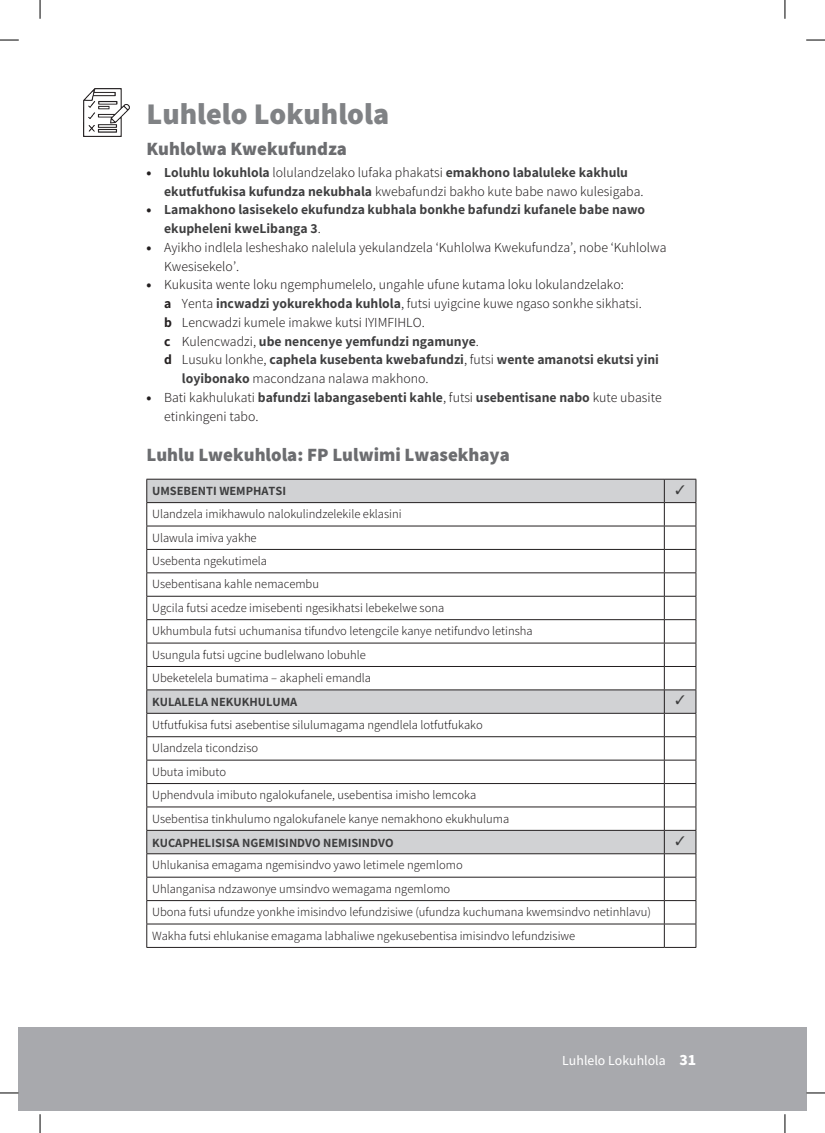
<style>
.page{position:relative;width:825px;height:1133px;background:#fff}
.page>*{position:absolute;margin:0;border:0;box-sizing:border-box;transform-origin:0 0}
.t1{font:800 30px "Assistant";color:#808285}
.t2{font:800 18.75px "Assistant";color:#6c6d70}
.t3{font:300 13.75px/18.8px "Assistant";color:#231f20}
.t4{font:700 13.75px/18.8px "Assistant";color:#3e3e3f}
.t5{font:500 13.75px "Assistant";color:#fff}
.t6{font:300 12.5px/23.4px "Assistant";color:#231f20}
.t7{font:700 12.5px "Assistant";color:#3e3e3f}
.s1{font-weight:800;color:#231f20}
.s2{font-weight:300;color:#231f20}
.s3{font-weight:800}
.s4{font-weight:700}
.s5{font-weight:700;color:#3e3e3f}
.s6{color:#231f20}
.s7{font-family:"Noto Sans JP";font-weight:900}
</style>
<div class="page">
<div style="left:40px;top:1027px;width:765px;height:83px;background:#a8a9ad"></div>
<div style="left:19px;top:1027px;width:21px;height:83px;background:#a8a9ad"></div>
<div style="left:147px;top:480px;width:548px;height:22px;background:#d1d2d4"></div>
<svg style="left:147px;top:503px;width:548px;height:444px"></svg>
<hr style="left:146px;top:479px;width:518px;height:1px;background:#231f20">
<hr style="left:664px;top:479px;width:32px;height:1px;background:#231f20">
<hr style="left:146px;top:502px;width:518px;height:1px;background:#231f20">
<hr style="left:664px;top:502px;width:32px;height:1px;background:#231f20">
<hr style="left:146px;top:525px;width:518px;height:1px;background:#231f20">
<hr style="left:664px;top:525px;width:32px;height:1px;background:#231f20">
<hr style="left:146px;top:689px;width:518px;height:1px;background:#231f20">
<hr style="left:664px;top:689px;width:32px;height:1px;background:#231f20">
<hr style="left:146px;top:713px;width:518px;height:1px;background:#231f20">
<hr style="left:664px;top:713px;width:32px;height:1px;background:#231f20">
<hr style="left:146px;top:549px;width:518px;height:1px;background:#231f20">
<hr style="left:146px;top:830px;width:518px;height:1px;background:#231f20">
<svg style="left:146px;top:479px;width:1px;height:468px"></svg>
<hr style="left:664px;top:830px;width:32px;height:1px;background:#231f20">
<svg style="left:663px;top:479px;width:1px;height:468px"></svg>
<svg style="left:695px;top:479px;width:1px;height:468px"></svg>
<hr style="left:146px;top:853px;width:518px;height:1px;background:#231f20">
<hr style="left:664px;top:853px;width:32px;height:1px;background:#231f20">
<hr style="left:664px;top:549px;width:32px;height:1px;background:#231f20">
<hr style="left:146px;top:947px;width:518px;height:1px;background:#231f20">
<hr style="left:664px;top:947px;width:32px;height:1px;background:#231f20">
<hr style="left:146px;top:572px;width:518px;height:1px;background:#231f20">
<hr style="left:664px;top:572px;width:32px;height:1px;background:#231f20">
<hr style="left:146px;top:596px;width:518px;height:1px;background:#231f20">
<hr style="left:664px;top:596px;width:32px;height:1px;background:#231f20">
<hr style="left:146px;top:619px;width:518px;height:1px;background:#231f20">
<hr style="left:664px;top:619px;width:32px;height:1px;background:#231f20">
<hr style="left:146px;top:642px;width:518px;height:1px;background:#231f20">
<hr style="left:664px;top:642px;width:32px;height:1px;background:#231f20">
<hr style="left:146px;top:666px;width:518px;height:1px;background:#231f20">
<hr style="left:664px;top:666px;width:32px;height:1px;background:#231f20">
<hr style="left:146px;top:736px;width:518px;height:1px;background:#231f20">
<hr style="left:664px;top:736px;width:32px;height:1px;background:#231f20">
<hr style="left:146px;top:759px;width:518px;height:1px;background:#231f20">
<hr style="left:664px;top:759px;width:32px;height:1px;background:#231f20">
<hr style="left:146px;top:783px;width:518px;height:1px;background:#231f20">
<hr style="left:664px;top:783px;width:32px;height:1px;background:#231f20">
<hr style="left:146px;top:806px;width:518px;height:1px;background:#231f20">
<hr style="left:664px;top:806px;width:32px;height:1px;background:#231f20">
<hr style="left:146px;top:876px;width:518px;height:1px;background:#231f20">
<hr style="left:664px;top:876px;width:32px;height:1px;background:#231f20">
<hr style="left:146px;top:900px;width:518px;height:1px;background:#231f20">
<hr style="left:664px;top:900px;width:32px;height:1px;background:#231f20">
<hr style="left:146px;top:923px;width:518px;height:1px;background:#231f20">
<hr style="left:664px;top:923px;width:32px;height:1px;background:#231f20">
<img style="left:84px;top:89px;width:45px;height:47px">
<svg style="left:0;top:39px;width:19px;height:2px"></svg>
<svg style="left:806px;top:39px;width:18px;height:2px"></svg>
<svg style="left:0;top:1092px;width:19px;height:1px"></svg>
<svg style="left:805px;top:1092px;width:19px;height:1px"></svg>
<svg style="left:39px;top:0;width:2px;height:19px"></svg>
<svg style="left:39px;top:1114px;width:2px;height:18px"></svg>
<svg style="left:784px;top:0;width:1px;height:19px"></svg>
<svg style="left:784px;top:1114px;width:1px;height:18px"></svg>
<svg style="left:675px;top:485px;width:9px;height:9px"></svg>
<svg style="left:675px;top:695px;width:9px;height:9px"></svg>
<svg style="left:675px;top:836px;width:9px;height:9px"></svg>
<h1 class="t1" style="left:146px;top:93px;width:244px">Luhlelo Lokuhlola</h1>
<h2 class="t2" style="left:146px;top:135px;width:202px">Kuhlolwa Kwekufundza</h2>
<p class="t4" style="left:164px;top:162px;width:480px;text-indent:-18px"><span class="s1">•</span> Loluhlu lokuhlola <span class="s2">lolulandzelako lufaka phakatsi</span> emakhono labaluleke kakhulu ekutfutfukisa kufundza nekubhala <span class="s2">kwebafundzi bakho kute babe nawo kulesigaba.</span></p>
<p class="t4" style="left:164px;top:200px;width:482px;text-indent:-18px"><span class="s1">•</span> Lamakhono lasisekelo ekufundza kubhala bonkhe bafundzi kufanele babe nawo ekupheleni kweLibanga 3<span class="s2">.</span></p>
<p class="t3" style="left:164px;top:237px;width:503px;text-indent:-18px"><span class="s3">•</span> Ayikho indlela lesheshako nalelula yekulandzela ‘Kuhlolwa Kwekufundza’, nobe ‘Kuhlolwa<br>Kwesisekelo’.</p>
<p class="t3" style="left:146px;top:275px;width:478px"><span class="s3">•</span> Kukusita wente loku ngemphumelelo, ungahle ufune kutama loku lokulandzelako:</p>
<p class="t3" style="left:164px;top:293px;width:479px"><span class="s4">a</span> Yenta <span class="s5">incwadzi yokurekhoda kuhlola</span>, futsi uyigcine kuwe ngaso sonkhe sikhatsi.</p>
<p class="t3" style="left:164px;top:312px;width:262px"><span class="s4">b</span> Lencwadzi kumele imakwe kutsi IYIMFIHLO.</p>
<p class="t4" style="left:164px;top:331px;width:316px"><span class="s6">c</span> <span class="s2">Kulencwadzi,</span> ube nencenye yemfundzi ngamunye<span class="s2">.</span></p>
<p class="t4" style="left:164px;top:350px;width:496px"><span class="s6">d</span> <span class="s2">Lusuku lonkhe,</span> caphela kusebenta kwebafundzi<span class="s2">, futsi</span> wente amanotsi ekutsi yini</p>
<p class="t3" style="left:182px;top:368px;width:248px"><span class="s5">loyibonako</span> macondzana nalawa makhono.</p>
<p class="t3" style="left:164px;top:387px;width:499px;text-indent:-18px"><span class="s3">•</span> Bati kakhulukati <span class="s5">bafundzi labangasebenti kahle</span>, futsi <span class="s5">usebentisane nabo</span> kute ubasite etinkingeni tabo.</p>
<h2 class="t2" style="left:146px;top:441px;width:364px">Luhlu Lwekuhlola: FP Lulwimi Lwasekhaya</h2>
<p class="t7" style="left:152px;top:482px;width:135px">UMSEBENTI WEMPHATSI</p>
<p class="t6" style="left:152px;top:501px;width:382px">Ulandzela imikhawulo nalokulindzelekile eklasini<br>Ulawula imiva yakhe<br>Usebenta ngekutimela<br>Usebentisana kahle nemacembu<br>Ugcila futsi acedze imisebenti ngesikhatsi lebekelwe sona<br>Ukhumbula futsi uchumanisa tifundvo letengcile kanye netifundvo letinsha Usungula futsi ugcine budlelwano lobuhle<br>Ubeketelela bumatima – akapheli emandla</p>
<p class="t7" style="left:152px;top:693px;width:147px">KULALELA NEKUKHULUMA</p>
<p class="t6" style="left:152px;top:712px;width:358px">Utfutfukisa futsi asebentise silulumagama ngendlela lotfutfukako Ulandzela ticondziso<br>Ubuta imibuto<br>Uphendvula imibuto ngalokufanele, usebentisa imisho lemcoka Usebentisa tinkhulumo ngalokufanele kanye nemakhono ekukhuluma</p>
<p class="t7" style="left:152px;top:833px;width:243px">KUCAPHELISISA NGEMISINDVO NEMISINDVO</p>
<p class="t6" style="left:152px;top:852px;width:500px">Uhlukanisa emagama ngemisindvo yawo letimele ngemlomo<br>Uhlanganisa ndzawonye umsindvo wemagama ngemlomo<br>Ubona futsi ufundze yonkhe imisindvo lefundzisiwe (ufundza kuchumana kwemsindvo netinhlavu)<br>Wakha futsi ehlukanise emagama labhaliwe ngekusebentisa imisindvo lefundzisiwe</p>
<p class="t5" style="left:562px;top:1050px;width:135px">Luhlelo Lokuhlola <span class="s7">31</span></p>
</div>
